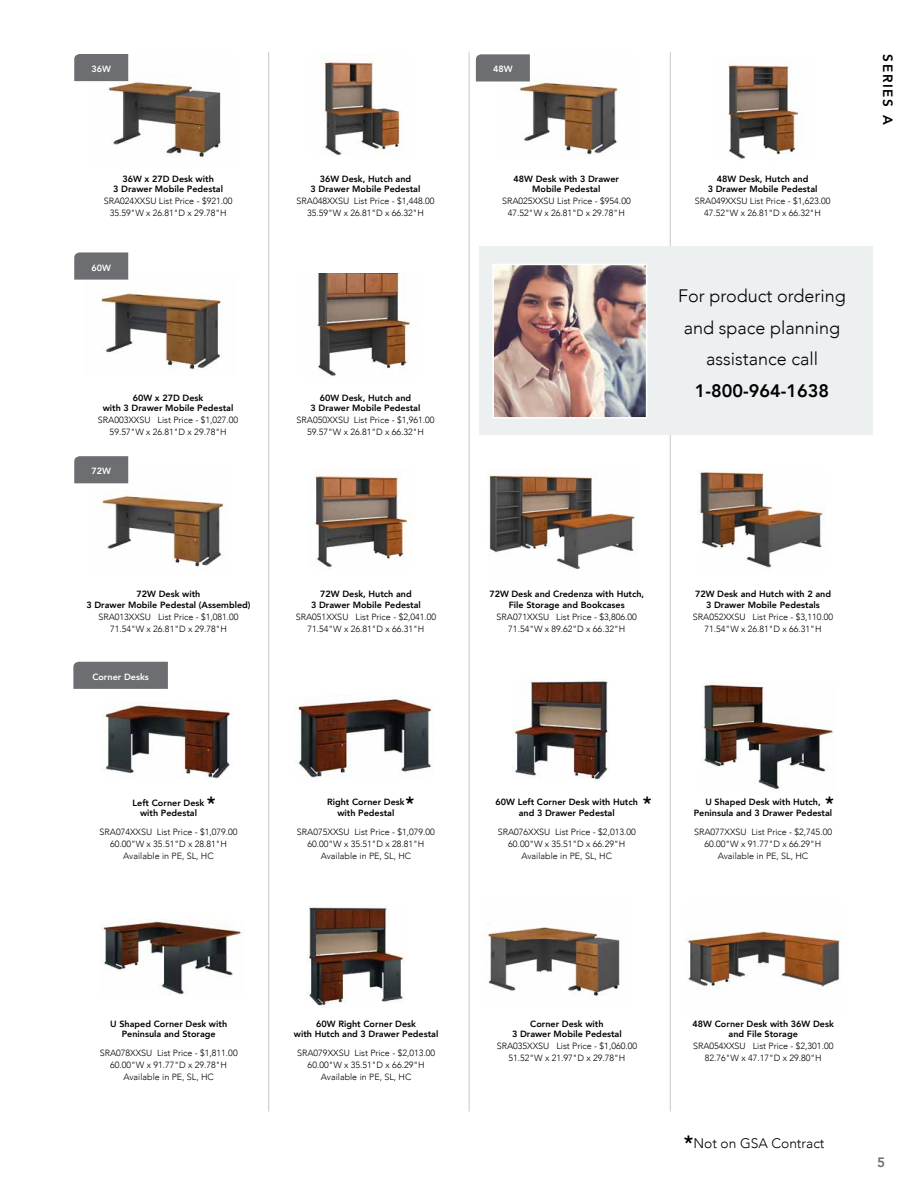
<style>
.page{position:relative;width:918px;height:1188px;background:#fff}
.page>*{position:absolute;margin:0;border:0;box-sizing:border-box;transform-origin:0 0}
.t1{font:800 19.05px "Avenir";color:#000}
.t2{font:300 18px/31.5px "Avenir";color:#000;text-align:center}
.t3{font:800 18px "Avenir";color:#000}
.t4{font:300 13.8px "Avenir";color:#000}
.t5{font:800 13.5px "Avenir";letter-spacing:.13em;color:#000}
.t6{font:800 13.5px "Avenir";color:#6d6e71}
.t7{font:300 9px/12px "Avenir";color:#000;text-align:center}
.t8{font:800 9px/10.5px "Avenir";color:#000;text-align:center}
.t9{font:800 9px "Avenir";color:#fff}
.s1{font-weight:800;font-size:20.7px}
</style>
<div class="page">
<div style="left:73px;top:662px;width:95px;height:27px;background:#6d6e71"></div>
<img style="left:87px;top:54px;width:134px;height:103px">
<img style="left:322px;top:59px;width:80px;height:96px">
<img style="left:498px;top:79px;width:121px;height:77px">
<img style="left:727px;top:59px;width:73px;height:101px">
<img style="left:100px;top:273px;width:123px;height:97px">
<img style="left:316px;top:273px;width:95px;height:103px">
<img style="left:92px;top:470px;width:138px;height:97px">
<img style="left:314px;top:474px;width:94px;height:94px">
<img style="left:488px;top:470px;width:149px;height:99px">
<img style="left:697px;top:470px;width:128px;height:98px">
<img style="left:104px;top:704px;width:126px;height:75px">
<img style="left:294px;top:695px;width:139px;height:83px">
<img style="left:513px;top:680px;width:96px;height:100px">
<img style="left:702px;top:683px;width:131px;height:106px">
<svg style="left:74px;top:54px;width:54px;height:27px"></svg>
<svg style="left:476px;top:54px;width:54px;height:27px"></svg>
<svg style="left:74px;top:456px;width:54px;height:27px"></svg>
<hr style="left:268px;top:52px;width:1px;height:1059px;background:#c7c8ca">
<hr style="left:469px;top:52px;width:1px;height:1059px;background:#c7c8ca">
<hr style="left:670px;top:52px;width:1px;height:1059px;background:#c7c8ca">
<svg style="left:74px;top:252px;width:54px;height:28px;background:#727376"></svg>
<img style="left:101px;top:921px;width:140px;height:73px">
<img style="left:307px;top:905px;width:98px;height:101px">
<img style="left:486px;top:921px;width:134px;height:78px">
<img style="left:686px;top:931px;width:154px;height:59px">
<div style="left:480px;top:246px;width:393px;height:189px;background:#ecf0f1"></div>
<img style="left:495px;top:267px;width:149px;height:149px">
<div style="left:492px;top:264px;width:155px;height:155px;border:2px solid #fff"></div>
<p class="t9" style="left:92px;top:62px;width:21px">36W</p>
<p class="t9" style="left:493px;top:62px;width:21px">48W</p>
<p class="t8" style="left:113px;top:173px;width:111px">36W x 27D Desk with<br>3 Drawer Mobile Pedestal</p>
<p class="t7" style="left:104px;top:195px;width:130px">SRA024XXSU List Price - $921.00<br>35.59"W x 26.81"D x 29.78"H</p>
<p class="t9" style="left:92px;top:260px;width:21px">60W</p>
<p class="t8" style="left:103px;top:392px;width:132px">60W x 27D Desk<br>with 3 Drawer Mobile Pedestal</p>
<p class="t7" style="left:98px;top:414px;width:142px">SRA003XXSU List Price - $1,027.00<br>59.57"W x 26.81"D x 29.78"H</p>
<p class="t9" style="left:92px;top:464px;width:21px">72W</p>
<p class="t8" style="left:311px;top:173px;width:111px">36W Desk, Hutch and<br>3 Drawer Mobile Pedestal</p>
<p class="t7" style="left:297px;top:195px;width:139px">SRA048XXSU List Price - $1,448.00<br>35.59"W x 26.81"D x 66.32"H</p>
<p class="t8" style="left:311px;top:392px;width:111px">60W Desk, Hutch and<br>3 Drawer Mobile Pedestal</p>
<p class="t7" style="left:297px;top:414px;width:139px">SRA050XXSU List Price - $1,961.00<br>59.57"W x 26.81"D x 66.32"H</p>
<p class="t8" style="left:514px;top:173px;width:107px">48W Desk with 3 Drawer<br>Mobile Pedestal</p>
<p class="t7" style="left:502px;top:195px;width:130px">SRA025XXSU List Price - $954.00<br>47.52"W x 26.81"D x 29.78"H</p>
<p class="t8" style="left:708px;top:173px;width:111px">48W Desk, Hutch and<br>3 Drawer Mobile Pedestal</p>
<p class="t7" style="left:695px;top:195px;width:137px">SRA049XXSU List Price - $1,623.00<br>47.52"W x 26.81"D x 66.32"H</p>
<h2 class="t2" style="left:678px;top:280px;width:169px">For product ordering and space planning assistance call</h2>
<h2 class="t3" style="left:695px;top:377px;width:136px">1-800-964-1638</h2>
<h3 class="t5" style="left:898px;top:54px;width:72px;rotate:90deg">SERIES A</h3>
<p class="t8" style="left:86px;top:589px;width:166px">72W Desk with<br>3 Drawer Mobile Pedestal (Assembled)</p>
<p class="t7" style="left:98px;top:610px;width:142px">SRA013XXSU List Price - $1,081.00<br>71.54"W x 26.81"D x 29.78"H</p>
<p class="t9" style="left:92px;top:670px;width:58px">Corner Desks</p>
<p class="t8" style="left:311px;top:589px;width:111px">72W Desk, Hutch and<br>3 Drawer Mobile Pedestal</p>
<p class="t7" style="left:296px;top:610px;width:142px">SRA051XXSU List Price - $2,041.00<br>71.54"W x 26.81"D x 66.31"H</p>
<p class="t8" style="left:489px;top:589px;width:156px">72W Desk and Credenza with Hutch,<br>File Storage and Bookcases</p>
<p class="t7" style="left:497px;top:610px;width:142px">SRA071XXSU List Price - $3,806.00<br>71.54"W x 89.62"D x 66.32"H</p>
<p class="t8" style="left:695px;top:589px;width:137px">72W Desk and Hutch with 2 and<br>3 Drawer Mobile Pedestals</p>
<p class="t7" style="left:693px;top:610px;width:142px">SRA052XXSU List Price - $3,110.00<br>71.54"W x 26.81"D x 66.31"H</p>
<h1 class="t1" style="left:207px;top:789px;width:10px">*</h1>
<h1 class="t1" style="left:406px;top:789px;width:10px">*</h1>
<h1 class="t1" style="left:643px;top:789px;width:10px">*</h1>
<h1 class="t1" style="left:825px;top:789px;width:10px">*</h1>
<p class="t8" style="left:496px;top:797px;width:144px">60W Left Corner Desk with Hutch and 3 Drawer Pedestal</p>
<p class="t7" style="left:498px;top:826px;width:139px">SRA076XXSU List Price - $2,013.00<br>60.00"W x 35.51"D x 66.29"H<br>Available in PE, SL, HC</p>
<p class="t8" style="left:133px;top:797px;width:73px">Left Corner Desk with Pedestal</p>
<p class="t7" style="left:100px;top:826px;width:139px">SRA074XXSU List Price - $1,079.00<br>60.00"W x 35.51"D x 28.81"H<br>Available in PE, SL, HC</p>
<p class="t8" style="left:694px;top:797px;width:140px">U Shaped Desk with Hutch,<br>Peninsula and 3 Drawer Pedestal</p>
<p class="t7" style="left:694px;top:826px;width:139px">SRA077XXSU List Price - $2,745.00<br>60.00"W x 91.77"D x 66.29"H<br>Available in PE, SL, HC</p>
<p class="t8" style="left:327px;top:797px;width:79px">Right Corner Desk with Pedestal</p>
<p class="t7" style="left:297px;top:826px;width:139px">SRA075XXSU List Price - $1,079.00<br>60.00"W x 35.51"D x 28.81"H<br>Available in PE, SL, HC</p>
<p class="t8" style="left:110px;top:1018px;width:118px">U Shaped Corner Desk with<br>Peninsula and Storage</p>
<p class="t7" style="left:100px;top:1047px;width:139px">SRA078XXSU List Price - $1,811.00<br>60.00"W x 91.77"D x 29.78"H<br>Available in PE, SL, HC</p>
<p class="t8" style="left:294px;top:1018px;width:146px">60W Right Corner Desk<br>with Hutch and 3 Drawer Pedestal</p>
<p class="t7" style="left:297px;top:1047px;width:139px">SRA079XXSU List Price - $2,013.00<br>60.00"W x 35.51"D x 66.29"H<br>Available in PE, SL, HC</p>
<p class="t8" style="left:512px;top:1018px;width:111px">Corner Desk with<br>3 Drawer Mobile Pedestal</p>
<p class="t7" style="left:497px;top:1040px;width:142px">SRA035XXSU List Price - $1,060.00<br>51.52"W x 21.97"D x 29.78"H</p>
<p class="t8" style="left:693px;top:1018px;width:143px">48W Corner Desk with 36W Desk and File Storage</p>
<p class="t7" style="left:693px;top:1040px;width:142px">SRA054XXSU List Price - $2,301.00<br>82.76"W x 47.17"D x 29.80"H</p>
<h3 class="t4" style="left:684px;top:1135px;width:142px"><span class="s1">*</span>Not on GSA Contract</h3>
<h3 class="t6" style="left:877px;top:1152px;width:9px">5</h3>
</div>
